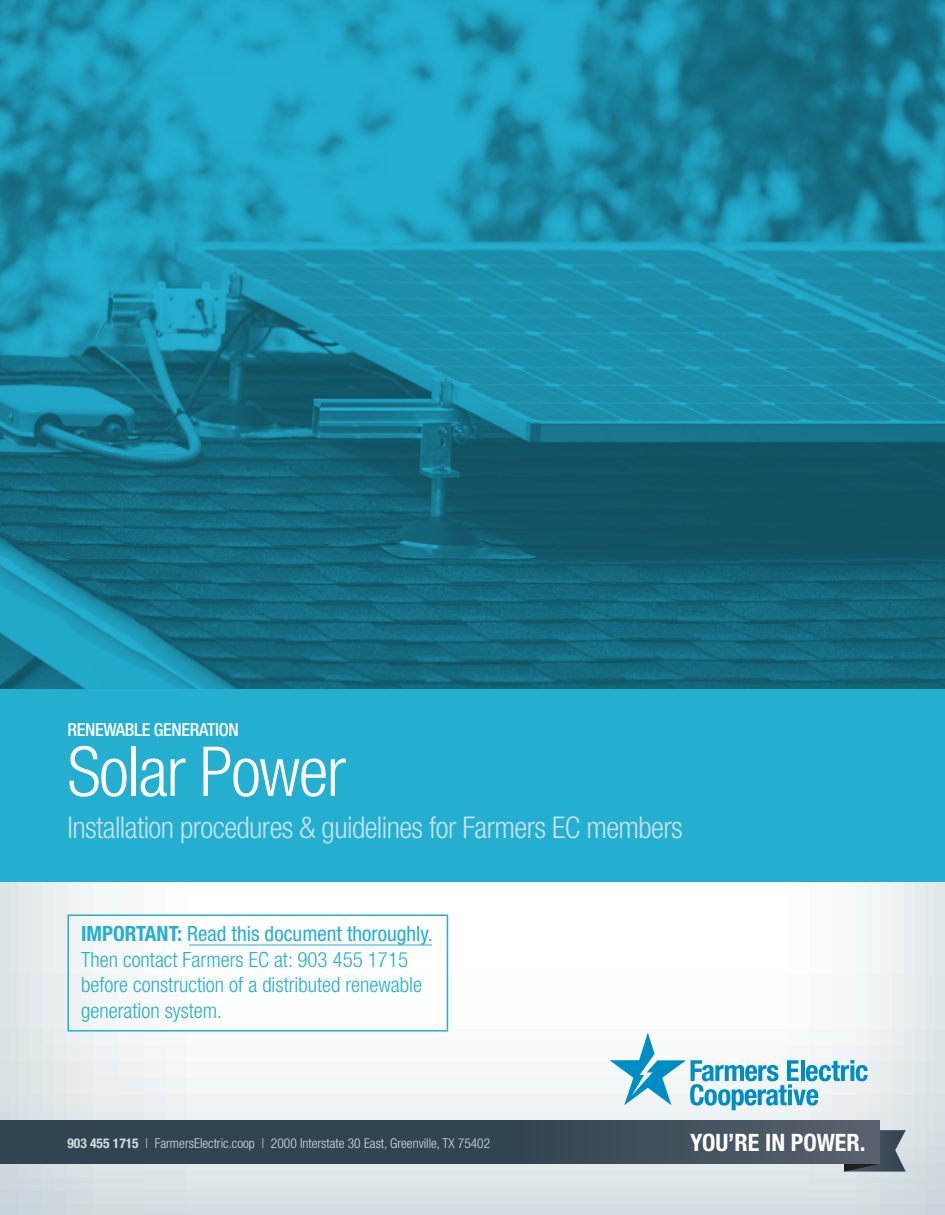
<style>
.page{position:relative;width:945px;height:1215px;background:#fff}
.page>*{position:absolute;margin:0;border:0;box-sizing:border-box;transform-origin:0 0}
.t1{font:300 condensed 69px "Helvetica Neue LT Std";letter-spacing:-.02em;color:#fff}
.t2{font:300 condensed 30px "Helvetica Neue LT Std";letter-spacing:-.02em;color:#c5e2ee}
.t3{font:700 condensed 24px "Helvetica Neue LT Std";color:#fff}
.t4{font:300 condensed 21px/25.5px "Helvetica Neue LT Std";color:#24afd0}
.t5{font:500 condensed 18px "Helvetica Neue LT Std";letter-spacing:-.02em;color:#fff}
.t6{font:300 condensed 13.5px "Helvetica Neue LT Std";color:#d6dedd}
.t7{font:700 condensed 13.5px "Helvetica Neue LT Std";color:#d6dedd}
.s1{font-weight:700}
.s2{font-weight:400}
</style>
<div class="page">
<svg style="left:0;top:881px;width:945px;height:334px"></svg>
<svg style="left:844px;top:1130px;width:62px;height:42px"></svg>
<div style="left:0;top:1121px;width:880px;height:43px;background:linear-gradient(to right,#273d4b,#4c5764)"></div>
<div style="left:0;top:0;width:945px;height:881px;background:#24afd0"></div>
<img style="left:0;top:0;width:945px;height:688px">
<div style="left:68px;top:914px;width:380px;height:118px;border:2px solid #24afd0"></div>
<hr style="left:189px;top:945px;width:243px;height:1px;background:#24afd0">
<svg style="left:610px;top:1033px;width:258px;height:77px"></svg>
<p class="t5" style="left:68px;top:719px;width:173px">RENEWABLE GENERATION</p>
<h1 class="t1" style="left:68px;top:732px;width:280px">Solar Power</h1>
<h2 class="t2" style="left:68px;top:810px;width:617px">Installation procedures &amp; guidelines for Farmers EC members</h2>
<p class="t4" style="left:81px;top:921px;width:353px"><span class="s1">IMPORTANT:</span> <span class="s2">Read this document thoroughly.<br></span>Then contact Farmers EC at: 903 455 1715 before construction of a distributed renewable generation system.</p>
<p class="t7" style="left:68px;top:1135px;width:73px">903 455 1715</p>
<p class="t3" style="left:690px;top:1128px;width:177px">YOU’RE IN POWER.</p>
<p class="t6" style="left:145px;top:1135px;width:347px">| FarmersElectric.coop | 2000 Interstate 30 East, Greenville, TX 75402</p>
</div>
